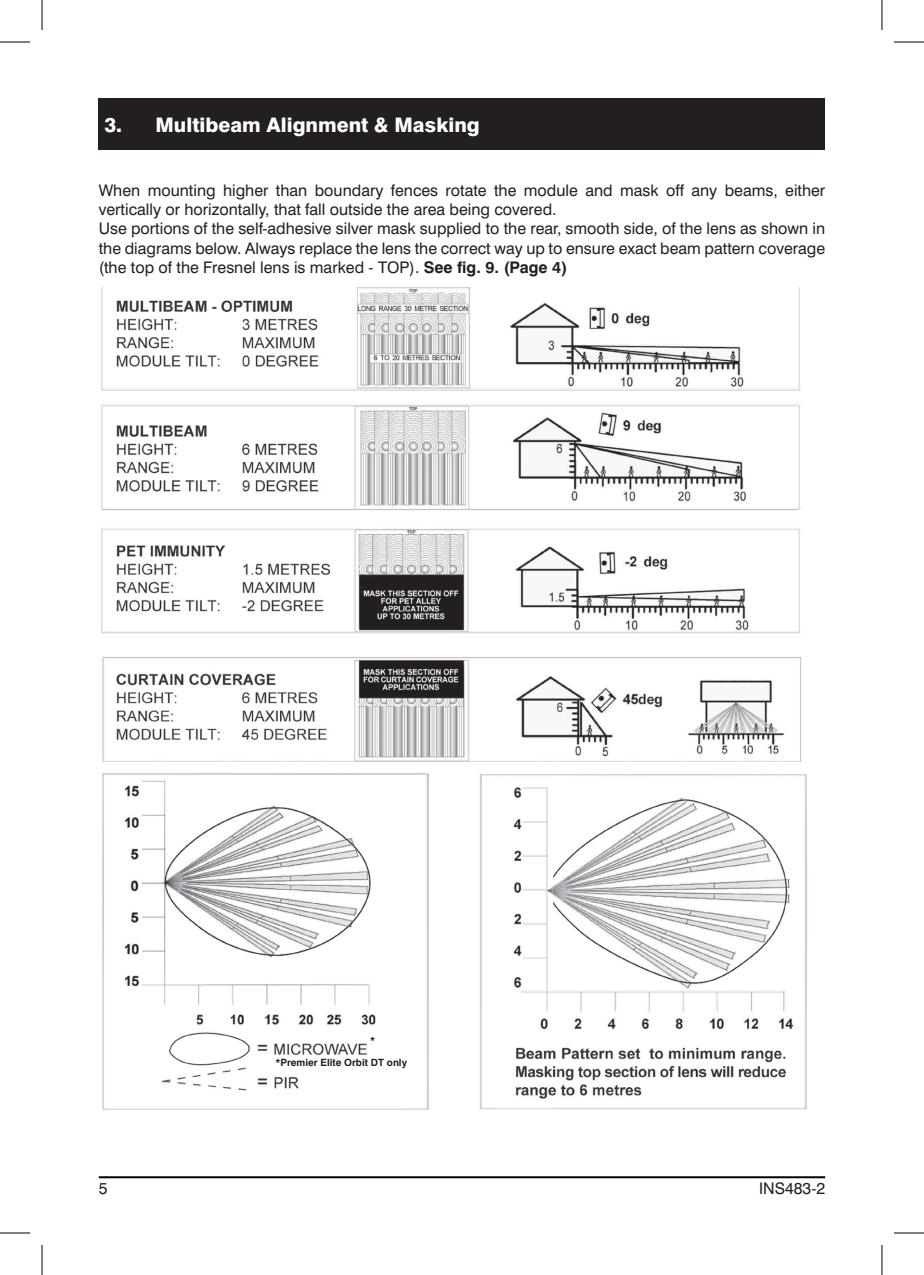
<style>
.page{position:relative;width:924px;height:1275px;background:#fff}
.page>*{position:absolute;margin:0;border:0;box-sizing:border-box;transform-origin:0 0}
.t1{font:800 20px "Swiss 721 BT";color:#fff}
.t2{font:16px/19.2px "Swiss 721 BT";color:#231f20}
.t3{font:700 10px "Swiss 721 BT";color:#231f20}
.s1{font-weight:700}
</style>
<div class="page">
<div style="left:99px;top:99px;width:725px;height:51px;background:#231f20"></div>
<img style="left:101px;top:288px;width:706px;height:822px">
<hr style="left:99px;top:1176px;width:725px;height:2px;background:#000">
<hr style="left:0;top:42px;width:30px;height:1px;background:#000">
<hr style="left:893px;top:42px;width:30px;height:1px;background:#000">
<hr style="left:0;top:1232px;width:30px;height:1px;background:#000">
<hr style="left:893px;top:1232px;width:30px;height:1px;background:#000">
<hr style="left:42px;top:0;width:1px;height:30px;background:#000">
<hr style="left:42px;top:1245px;width:1px;height:30px;background:#000">
<hr style="left:881px;top:0;width:1px;height:30px;background:#000">
<hr style="left:881px;top:1245px;width:1px;height:30px;background:#000">
<p class="t1" style="left:104px;top:113px;width:377px">3. Multibeam Alignment &amp; Masking</p>
<p class="t2" style="left:99px;top:181px;width:727px">When mounting higher than boundary fences rotate the module and mask off any beams, either vertically or horizontally, that fall outside the area being covered.<br>Use portions of the self-adhesive silver mask supplied to the rear, smooth side, of the lens as shown in the diagrams below. Always replace the lens the correct way up to ensure exact beam pattern coverage (the top of the Fresnel lens is marked - TOP). <span class="s1">See fig. 9. (Page 4)</span></p>
<p class="t3" style="left:370px;top:1034px;width:6px">*</p>
<p class="t3" style="left:275px;top:1056px;width:133px">*Premier Elite Orbit DT only</p>
<p class="t2" style="left:99px;top:1178px;width:10px">5</p>
<p class="t2" style="left:758px;top:1178px;width:68px">INS483-2</p>
</div>
